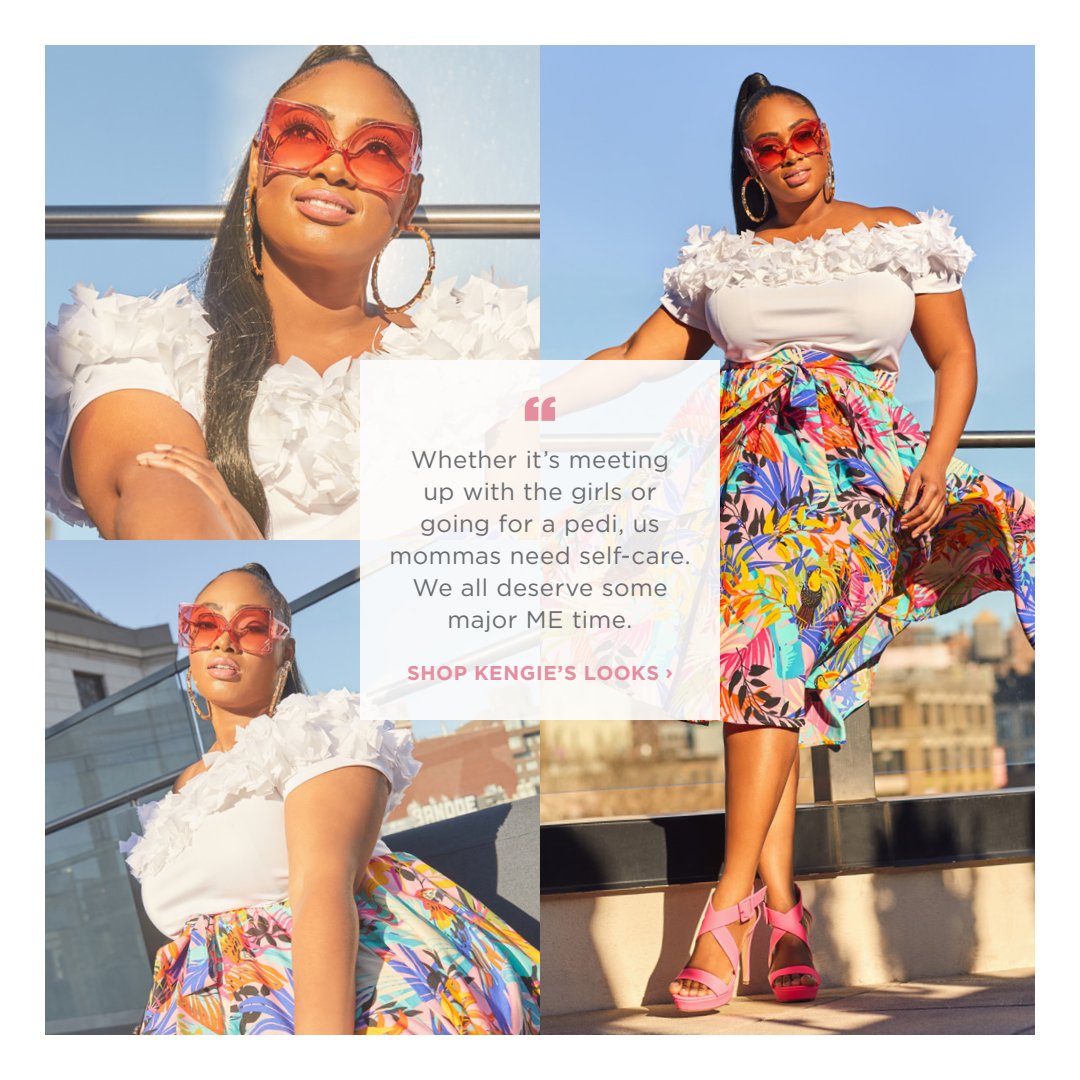
<style>
.page{position:relative;width:1080px;height:1080px;background:#fff}
.page>*{position:absolute;margin:0;border:0;box-sizing:border-box;transform-origin:0 0}
.t1{font:900 60px "Gotham";color:#e58ea0}
.t2{font:24px/32px "Gotham";letter-spacing:.02em;color:#6c6d70;text-align:center}
.t3{font:700 20px "Gotham";letter-spacing:.03em;color:#e58ea0}
</style>
<div class="page">
<img style="left:45px;top:45px;width:495px;height:495px">
<img style="left:45px;top:540px;width:495px;height:495px">
<img style="left:540px;top:45px;width:495px;height:990px">
<div style="left:360px;top:360px;width:360px;height:360px;background:linear-gradient(to right,#f9fafa,#f4f0ed)"></div>
<p class="t1" style="left:523px;top:375px;width:35px">“</p>
<p class="t2" style="left:389px;top:443px;width:303px">Whether it’s meeting<br>up with the girls or going for a pedi, us mommas need self-care.<br>We all deserve some major ME time.</p>
<p class="t3" style="left:407px;top:660px;width:268px">SHOP KENGIE’S LOOKS ›</p>
</div>
